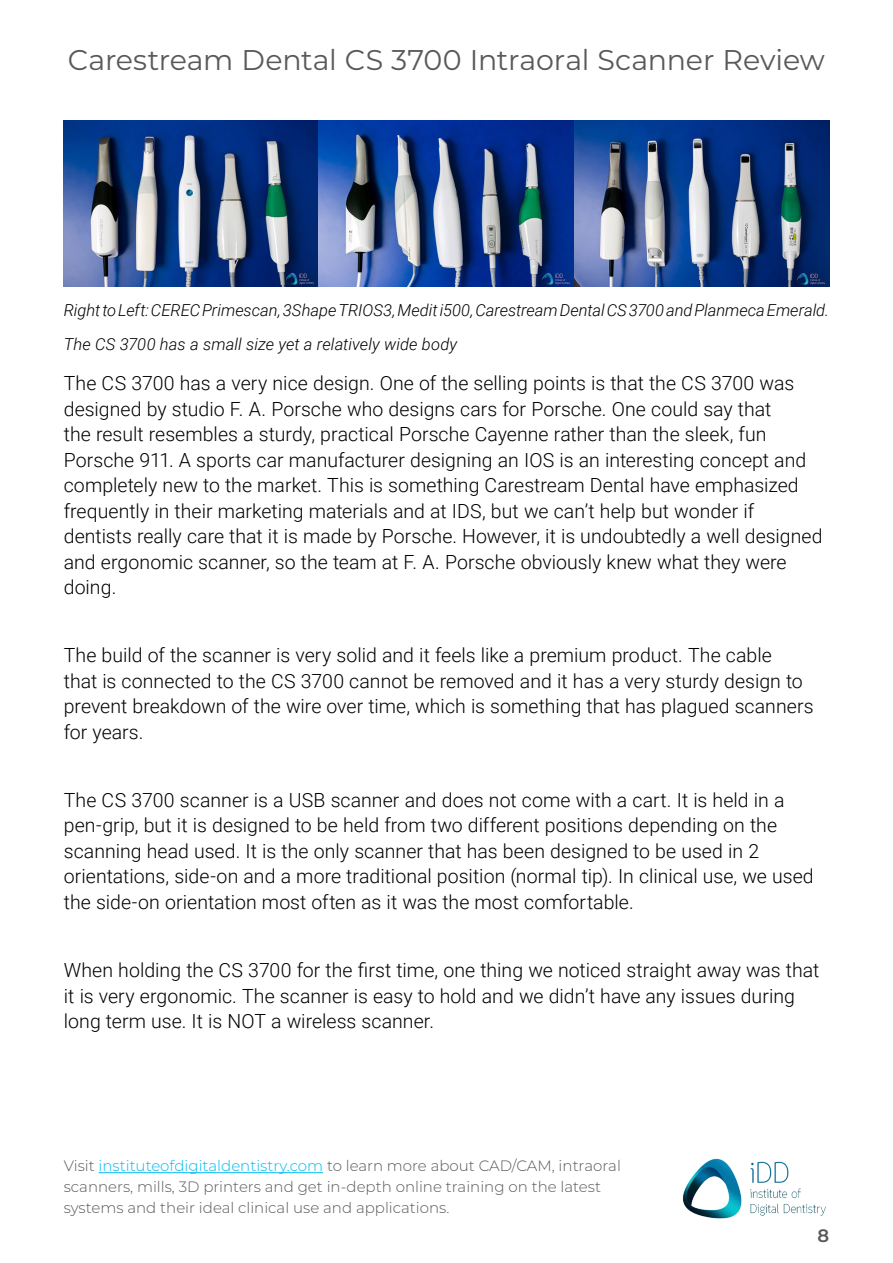
<style>
.page{position:relative;width:893px;height:1263px;background:#fff}
.page>*{position:absolute;margin:0;border:0;box-sizing:border-box;transform-origin:0 0}
.t1{font:28.5px "Montserrat";letter-spacing:-.005em;color:#58595b}
.t2{font:300 19.5px/25.5px "Roboto";color:#000}
.t3{font:600 18px "Montserrat";color:#58595b}
.t4{font:italic 300 16.5px/34px "Roboto";color:#000}
.t5{font:300 15px/21px "Montserrat";color:#58595b}
.s1{color:#00b9f1}
</style>
<div class="page">
<hr style="left:99px;top:1172px;width:224px;height:1px;background:#00b9f1">
<img style="left:683px;top:1159px;width:143px;height:59px">
<img style="left:64px;top:120px;width:765px;height:166px">
<h1 class="t1" style="left:68px;top:41px;width:758px">Carestream Dental CS 3700 Intraoral Scanner Review</h1>
<p class="t4" style="left:64px;top:293px;width:767px">Right to Left: CEREC Primescan, 3Shape TRIOS3, Medit i500, Carestream Dental CS 3700 and Planmeca Emerald.<br>The CS 3700 has a small size yet a relatively wide body</p>
<p class="t2" style="left:64px;top:370px;width:760px">The CS 3700 has a very nice design. One of the selling points is that the CS 3700 was designed by studio F. A. Porsche who designs cars for Porsche. One could say that<br>the result resembles a sturdy, practical Porsche Cayenne rather than the sleek, fun Porsche 911. A sports car manufacturer designing an IOS is an interesting concept and completely new to the market. This is something Carestream Dental have emphasized frequently in their marketing materials and at IDS, but we can’t help but wonder if dentists really care that it is made by Porsche. However, it is undoubtedly a well designed and ergonomic scanner, so the team at F. A. Porsche obviously knew what they were doing.</p>
<p class="t2" style="left:64px;top:642px;width:751px">The build of the scanner is very solid and it feels like a premium product. The cable<br>that is connected to the CS 3700 cannot be removed and it has a very sturdy design to prevent breakdown of the wire over time, which is something that has plagued scanners for years.</p>
<p class="t2" style="left:64px;top:786px;width:751px">The CS 3700 scanner is a USB scanner and does not come with a cart. It is held in a pen-grip, but it is designed to be held from two different positions depending on the scanning head used. It is the only scanner that has been designed to be used in 2 orientations, side-on and a more traditional position (normal tip). In clinical use, we used the side-on orientation most often as it was the most comfortable.</p>
<p class="t2" style="left:64px;top:956px;width:757px">When holding the CS 3700 for the first time, one thing we noticed straight away was that it is very ergonomic. The scanner is easy to hold and we didn’t have any issues during long term use. It is NOT a wireless scanner.</p>
<p class="t5" style="left:64px;top:1155px;width:559px">Visit <span class="s1">instituteofdigitaldentistry.com</span> to learn more about CAD/CAM, intraoral scanners, mills, 3D printers and get in-depth online training on the latest systems and their ideal clinical use and applications.</p>
<p class="t3" style="left:817px;top:1223px;width:13px">8</p>
</div>
